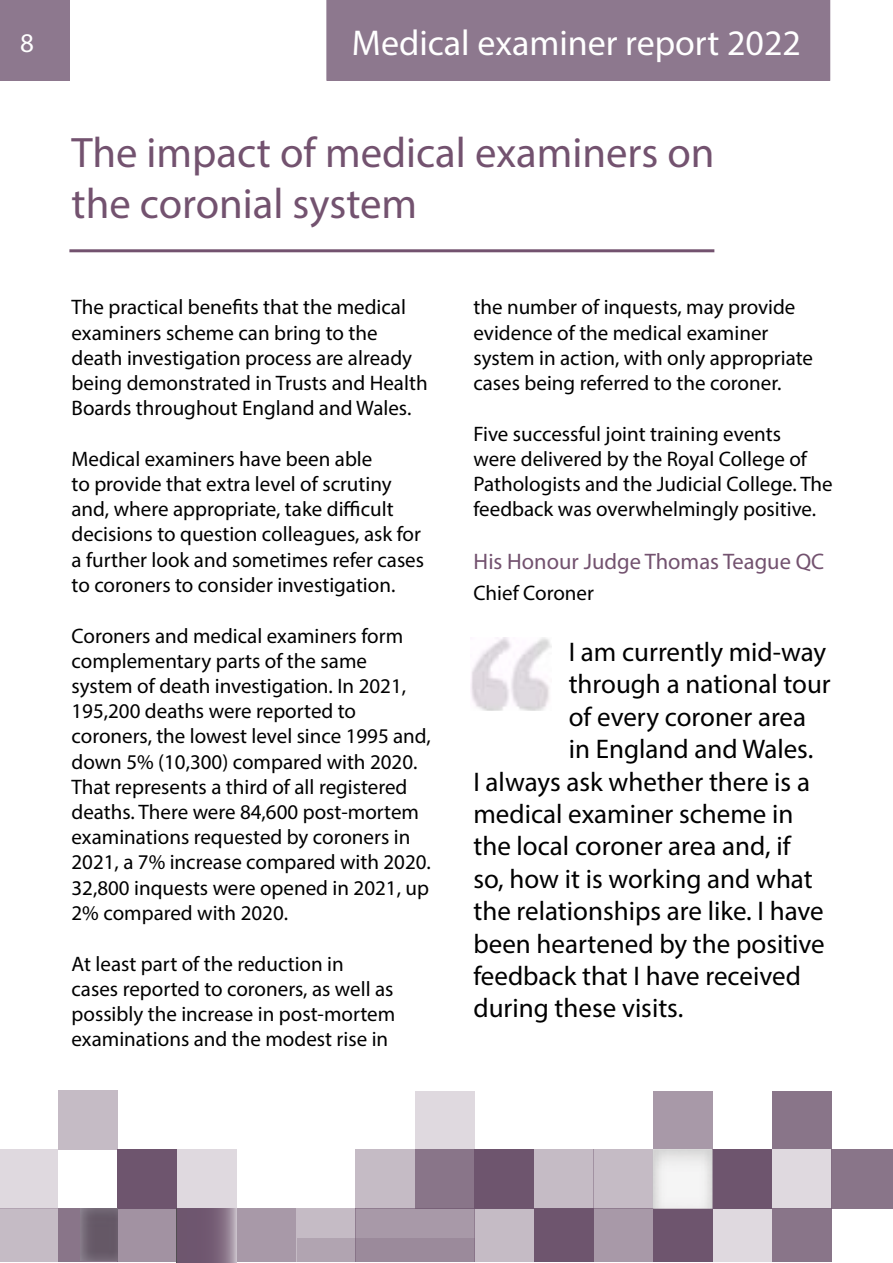
<style>
.page{position:relative;width:893px;height:1263px;background:#fff}
.page>*{position:absolute;margin:0;border:0;box-sizing:border-box;transform-origin:0 0}
.t1{font:42.75px/51.3px "Myriad Pro";color:#73526f}
.t2{font:36px "Myriad Pro";color:#fff}
.t3{font:27px "Myriad Pro";color:#000}
.t4{font:27px "Myriad Pro";color:#fff}
.t5{font:22.5px "Myriad Pro";color:#73526f}
.t6{font:21px/25.2px "Myriad Pro";color:#000}
</style>
<div class="page">
<div style="left:327px;top:0;width:502px;height:81px;background:#8d788e"></div>
<div style="left:0;top:0;width:69px;height:81px;background:#8d788e"></div>
<div style="left:415px;top:1091px;width:59px;height:58px;background:#dfd9df"></div>
<div style="left:653px;top:1091px;width:60px;height:58px;background:#a899a8"></div>
<div style="left:772px;top:1091px;width:60px;height:58px;background:#897589"></div>
<div style="left:0;top:1149px;width:58px;height:60px;background:#dfd9df"></div>
<div style="left:58px;top:1090px;width:59px;height:60px;background:#c5bbc5"></div>
<div style="left:117px;top:1149px;width:60px;height:60px;background:#6e556e"></div>
<div style="left:177px;top:1149px;width:59px;height:60px;background:#dfd9df"></div>
<div style="left:355px;top:1149px;width:60px;height:60px;background:#c5bbc5"></div>
<div style="left:415px;top:1149px;width:59px;height:60px;background:#897589"></div>
<div style="left:474px;top:1149px;width:60px;height:60px;background:#6e556e"></div>
<div style="left:593px;top:1149px;width:60px;height:60px;background:#c5bbc5"></div>
<div style="left:713px;top:1149px;width:59px;height:60px;background:#6e556e"></div>
<div style="left:772px;top:1149px;width:60px;height:60px;background:#dfd9df"></div>
<div style="left:832px;top:1149px;width:61px;height:60px;background:#897589"></div>
<div style="left:0;top:1209px;width:58px;height:53px;background:#c5bbc5"></div>
<div style="left:58px;top:1209px;width:59px;height:53px;background:#897589"></div>
<div style="left:236px;top:1209px;width:60px;height:53px;background:#a899a8"></div>
<div style="left:296px;top:1209px;width:59px;height:53px;background:#c5bbc5"></div>
<div style="left:355px;top:1209px;width:60px;height:53px;background:#a899a8"></div>
<div style="left:415px;top:1209px;width:59px;height:53px;background:#a899a8"></div>
<div style="left:474px;top:1209px;width:60px;height:53px;background:#c5bbc5"></div>
<div style="left:534px;top:1209px;width:59px;height:53px;background:#6e556e"></div>
<div style="left:593px;top:1209px;width:60px;height:53px;background:#a899a8"></div>
<div style="left:653px;top:1209px;width:60px;height:53px;background:#6e556e"></div>
<div style="left:713px;top:1209px;width:59px;height:53px;background:#dfd9df"></div>
<div style="left:772px;top:1208px;width:59px;height:53px;background:#897589"></div>
<div style="left:117px;top:1209px;width:60px;height:53px;background:#a292a2"></div>
<img style="left:236px;top:1209px;width:1px;height:53px">
<div style="left:534px;top:1149px;width:59px;height:60px;background:#c5bbc5"></div>
<svg style="left:176px;top:1209px;width:60px;height:53px;background:#7b657b"></svg>
<div style="left:297px;top:1238px;width:177px;height:24px;background:linear-gradient(to right,#b0a3b0,#948194)"></div>
<svg style="left:80px;top:1208px;width:37px;height:53px;background:#6c606e"></svg>
<hr style="left:69px;top:249px;width:645px;height:3px;background:#73526f">
<img style="left:471px;top:637px;width:81px;height:74px">
<p class="t4" style="left:20px;top:26px;width:15px">8</p>
<h2 class="t2" style="left:352px;top:20px;width:451px">Medical examiner report 2022</h2>
<h1 class="t1" style="left:72px;top:126px;width:644px">The impact of medical examiners on the coronial system</h1>
<p class="t6" style="left:72px;top:294px;width:358px">The practical benefits that the medical examiners scheme can bring to the death investigation process are already being demonstrated in Trusts and Health Boards throughout England and Wales.</p>
<p class="t6" style="left:72px;top:446px;width:354px">Medical examiners have been able<br>to provide that extra level of scrutiny and, where appropriate, take difficult decisions to question colleagues, ask for a further look and sometimes refer cases to coroners to consider investigation.</p>
<p class="t6" style="left:72px;top:623px;width:361px">Coroners and medical examiners form complementary parts of the same system of death investigation. In 2021, 195,200 deaths were reported to coroners, the lowest level since 1995 and, down 5% (10,300) compared with 2020.<br>That represents a third of all registered deaths. There were 84,600 post-mortem examinations requested by coroners in 2021, a 7% increase compared with 2020.<br>32,800 inquests were opened in 2021, up 2% compared with 2020.</p>
<p class="t6" style="left:72px;top:950px;width:325px">At least part of the reduction in cases reported to coroners, as well as possibly the increase in post-mortem examinations and the modest rise in</p>
<p class="t6" style="left:473px;top:294px;width:341px">the number of inquests, may provide evidence of the medical examiner system in action, with only appropriate cases being referred to the coroner.</p>
<p class="t6" style="left:473px;top:421px;width:361px">Five successful joint training events<br>were delivered by the Royal College of Pathologists and the Judicial College. The feedback was overwhelmingly positive.</p>
<p class="t5" style="left:473px;top:547px;width:352px">His Honour Judge Thomas Teague QC</p>
<p class="t6" style="left:473px;top:580px;width:122px">Chief Coroner</p>
<p class="t3" style="left:569px;top:635px;width:259px">I am currently mid-way</p>
<p class="t3" style="left:569px;top:668px;width:264px">through a national tour</p>
<p class="t3" style="left:569px;top:700px;width:239px">of every coroner area</p>
<p class="t3" style="left:569px;top:732px;width:246px">in England and Wales.</p>
<p class="t3" style="left:473px;top:765px;width:338px">I always ask whether there is a</p>
<p class="t3" style="left:473px;top:797px;width:322px">medical examiner scheme in</p>
<p class="t3" style="left:473px;top:830px;width:319px">the local coroner area and, if</p>
<p class="t3" style="left:473px;top:862px;width:341px">so, how it is working and what</p>
<p class="t3" style="left:473px;top:894px;width:352px">the relationships are like. I have</p>
<p class="t3" style="left:473px;top:927px;width:353px">been heartened by the positive</p>
<p class="t3" style="left:473px;top:959px;width:329px">feedback that I have received</p>
<p class="t3" style="left:473px;top:992px;width:211px">during these visits.</p>
</div>
